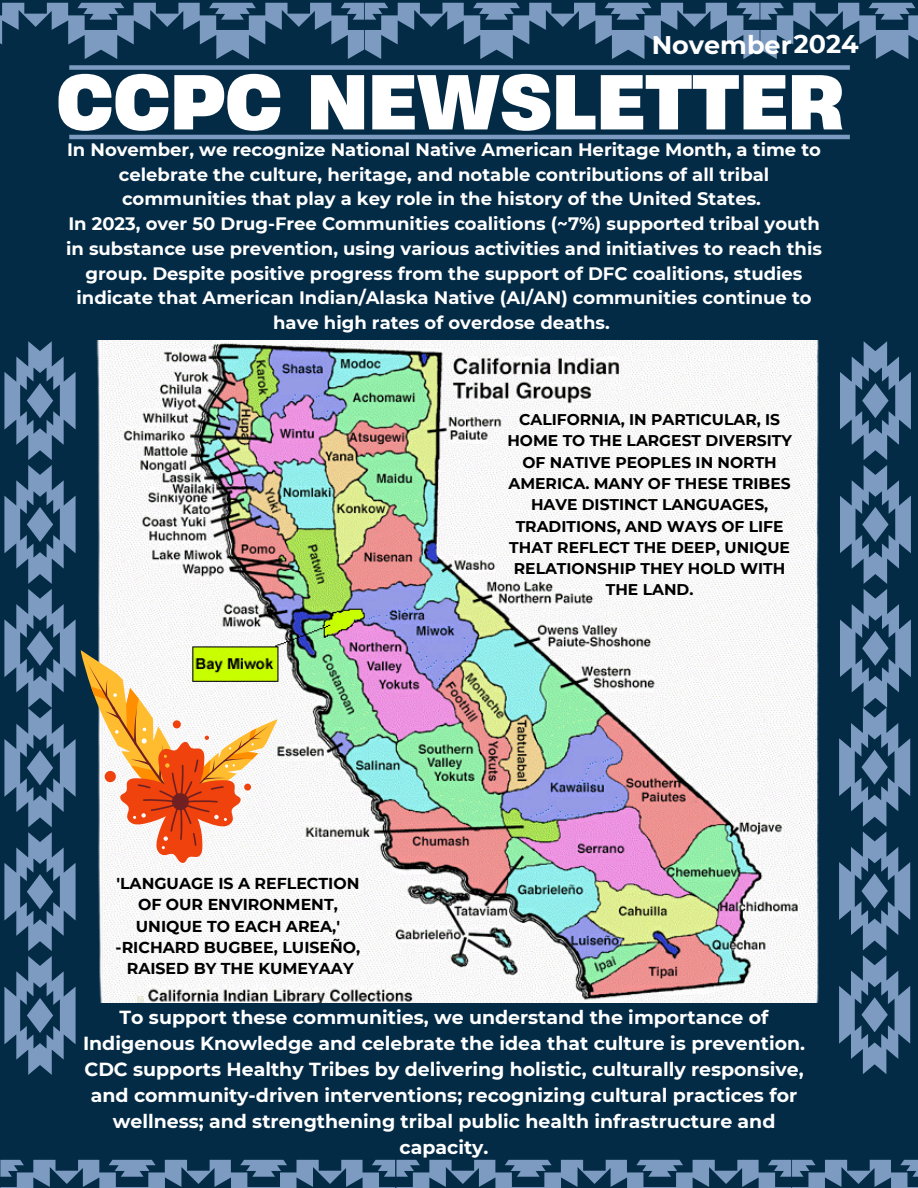
<style>
.page{position:relative;width:918px;height:1188px;background:#042b46}
.page>*{position:absolute;margin:0;border:0;box-sizing:border-box;transform-origin:0 0}
.t1{font:700 73.05px "Heading Now 76";color:#fff}
.t2{font:700 25.5px "Montserrat";color:#fff}
.t3{font:700 18.9px/25.8px "Montserrat";color:#fff;text-align:center}
.t4{font:700 18px/24.8px "Montserrat";color:#fff;text-align:center}
.t5{font:700 15.75px/21.5px "Montserrat";color:#000;text-align:center}
.t6{font:700 15.45px/21.3px "Montserrat";color:#000;text-align:center}
</style>
<div class="page">
<div style="left:69px;top:65px;width:781px;height:5px;background:#7d9bc1"></div>
<hr style="left:69px;top:135px;width:781px;height:4px;background:#7d9bc1">
<img style="left:278px;top:341px;width:541px;height:661px">
<svg style="left:0;top:1160px;width:918px;height:28px"></svg>
<svg style="left:0;top:3px;width:918px;height:56px"></svg>
<svg style="left:839px;top:341px;width:72px;height:733px"></svg>
<svg style="left:5px;top:341px;width:273px;height:734px"></svg>
<h2 class="t2" style="left:652px;top:30px;width:209px">November2024</h2>
<p class="t1" style="left:56px;top:53px;width:789px">CCPC NEWSLETTER</p>
<h2 class="t4" style="left:66px;top:137px;width:757px">In November, we recognize National Native American Heritage Month, a time to celebrate the culture, heritage, and notable contributions of all tribal communities that play a key role in the history of the United States.<br>In 2023, over 50 Drug-Free Communities coalitions (~7%) supported tribal youth in substance use prevention, using various activities and initiatives to reach this group. Despite positive progress from the support of DFC coalitions, studies indicate that American Indian/Alaska Native (AI/AN) communities continue to have high rates of overdose deaths.</h2>
<h3 class="t5" style="left:116px;top:872px;width:246px">'LANGUAGE IS A REFLECTION<br>OF OUR ENVIRONMENT,<br>UNIQUE TO EACH AREA,' -RICHARD BUGBEE, LUISEÑO,</h3>
<p class="t5" style="left:127px;top:958px;width:228px">RAISED BY THE KUMEYAAY</p>
<h1 class="t6" style="left:507px;top:409px;width:286px">CALIFORNIA, IN PARTICULAR, IS<br>HOME TO THE LARGEST DIVERSITY<br>OF NATIVE PEOPLES IN NORTH<br>AMERICA. MANY OF THESE TRIBES<br>HAVE DISTINCT LANGUAGES,<br>TRADITIONS, AND WAYS OF LIFE<br>THAT REFLECT THE DEEP, UNIQUE<br>RELATIONSHIP THEY HOLD WITH<br>THE LAND.</h1>
<p class="t3" style="left:83px;top:1005px;width:724px">To support these communities, we understand the importance of Indigenous Knowledge and celebrate the idea that culture is prevention.<br>CDC supports Healthy Tribes by delivering holistic, culturally responsive, and community-driven interventions; recognizing cultural practices for wellness; and strengthening tribal public health infrastructure and capacity.</p>
</div>
